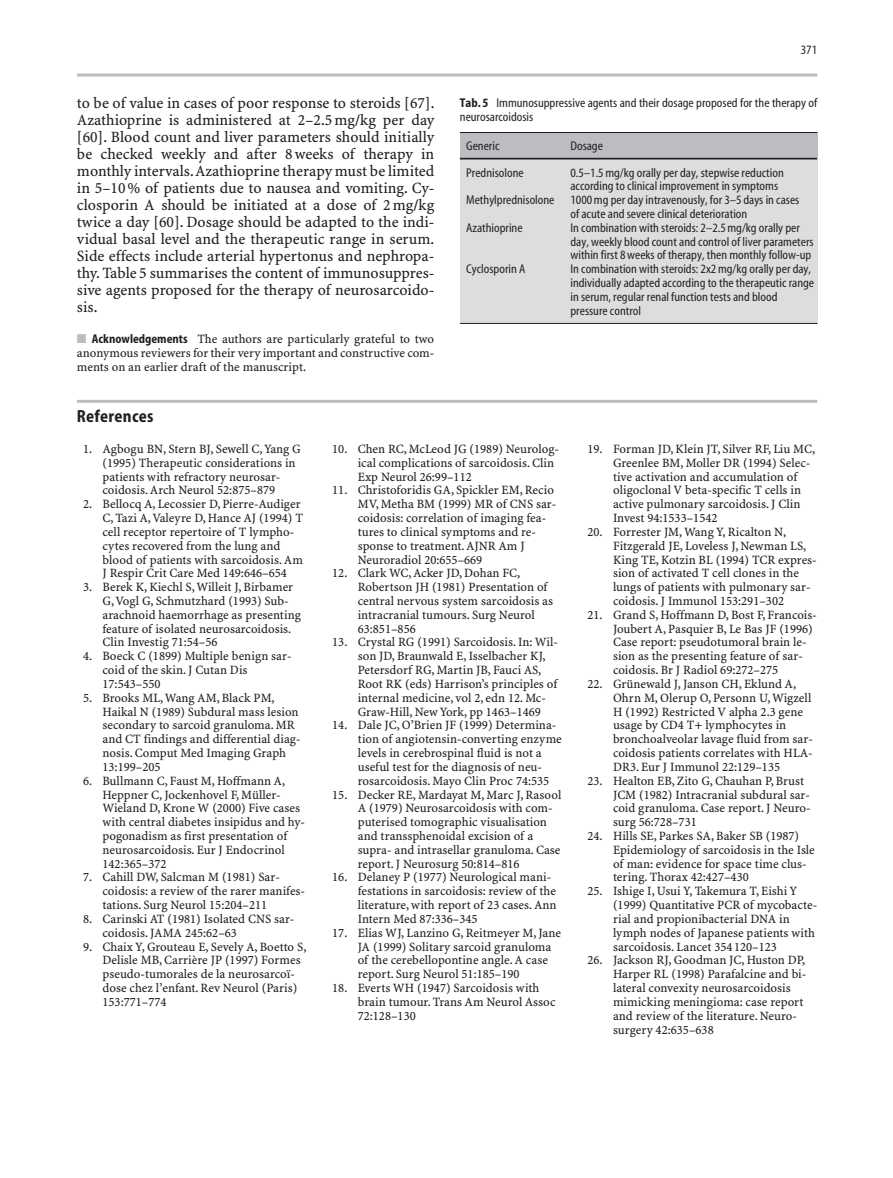
<style>
.page{position:relative;width:893px;height:1178px;background:#fff}
.page>*{position:absolute;margin:0;border:0;box-sizing:border-box;transform-origin:0 0}
.t1{font:17.7px "Myriad CB";letter-spacing:.015em;color:#231f20}
.t2{font:15.75px/17px "S Minion Plus Tab";color:#231f20;text-align:justify}
.t3{font:12.75px/13.8px "S Minion Plus Tab";color:#231f20}
.t4{font:12.75px/13.8px "Myriad CR";color:#231f20}
.s1{color:#bcbdc0}
.s2{font-family:"Myriad CB"}
</style>
<div class="page">
<hr style="left:77px;top:74px;width:740px;height:3px;background:#bcbdc0">
<div style="left:460px;top:159px;width:357px;height:164px;background:#dcdddf"></div>
<div style="left:460px;top:133px;width:357px;height:25px;background:#bcbdc0"></div>
<hr style="left:460px;top:132px;width:357px;height:1px;background:#231f20">
<hr style="left:460px;top:158px;width:357px;height:1px;background:#231f20">
<hr style="left:460px;top:323px;width:357px;height:1px;background:#231f20">
<hr style="left:77px;top:400px;width:740px;height:3px;background:#bcbdc0">
<p class="t2" style="left:77px;top:96px;width:359px">to be of value in cases of poor response to steroids [67].<br>Azathioprine is administered at 2–2.5 mg/kg per day [60]. Blood count and liver parameters should initially be checked weekly and after 8 weeks of therapy in monthly intervals.Azathioprine therapy must be limited in 5–10 % of patients due to nausea and vomiting. Cy&shy;closporin A should be initiated at a dose of 2 mg/kg twice a day [60]. Dosage should be adapted to the indi&shy;vidual basal level and the therapeutic range in serum.<br>Side effects include arterial hypertonus and nephropa&shy;thy. Table 5 summarises the content of immunosuppres&shy;sive agents proposed for the therapy of neurosarcoido&shy;sis.</p>
<p class="t3" style="left:77px;top:333px;width:359px;text-align:justify"><span class="s1">■</span> <span class="s2">Acknowledgements</span> The authors are particularly grateful to two anonymous reviewers for their very important and constructive com&shy;ments on an earlier draft of the manuscript.</p>
<p class="t4" style="left:800px;top:44px;width:18px">371</p>
<p class="t4" style="left:460px;top:97px;width:359px"><span class="s2">Tab. 5</span> Immunosuppressive agents and their dosage proposed for the therapy of neurosarcoidosis</p>
<p class="t4" style="left:466px;top:140px;width:35px">Generic</p>
<p class="t4" style="left:570px;top:140px;width:34px">Dosage</p>
<p class="t4" style="left:466px;top:166px;width:59px">Prednisolone</p>
<p class="t4" style="left:570px;top:166px;width:215px">0.5–1.5 mg/kg orally per day, stepwise reduction according to clinical improvement in symptoms</p>
<p class="t4" style="left:466px;top:194px;width:90px">Methylprednisolone</p>
<p class="t4" style="left:570px;top:194px;width:230px">1000 mg per day intravenously, for 3–5 days in cases of acute and severe clinical deterioration</p>
<p class="t4" style="left:466px;top:222px;width:58px">Azathioprine</p>
<p class="t4" style="left:570px;top:222px;width:245px">In combination with steroids: 2–2.5 mg/kg orally per day, weekly blood count and control of liver parameters within first 8 weeks of therapy, then monthly follow-up</p>
<p class="t4" style="left:466px;top:263px;width:61px">Cyclosporin A</p>
<p class="t4" style="left:570px;top:263px;width:245px">In combination with steroids: 2x2 mg/kg orally per day, individually adapted according to the therapeutic range in serum, regular renal function tests and blood pressure control</p>
<h1 class="t1" style="left:77px;top:409px;width:78px">References</h1>
<p class="t3" style="left:102px;top:443px;width:200px;text-indent:-19px">1. Agbogu BN, Stern BJ, Sewell C, Yang G (1995) Therapeutic considerations in patients with refractory neurosar&shy;coidosis. Arch Neurol 52:875–879</p>
<p class="t3" style="left:102px;top:498px;width:202px;text-indent:-19px">2. Bellocq A, Lecossier D, Pierre-Audiger C, Tazi A, Valeyre D, Hance AJ (1994) T cell receptor repertoire of T lympho&shy;cytes recovered from the lung and blood of patients with sarcoidosis. Am J Respir Crit Care Med 149:646–654</p>
<p class="t3" style="left:102px;top:581px;width:200px;text-indent:-19px">3. Berek K, Kiechl S, Willeit J, Birbamer G, Vogl G, Schmutzhard (1993) Sub&shy;arachnoid haemorrhage as presenting feature of isolated neurosarcoidosis.<br>Clin Investig 71:54–56</p>
<p class="t3" style="left:102px;top:650px;width:191px;text-indent:-19px">4. Boeck C (1899) Multiple benign sar&shy;coid of the skin. J Cutan Dis<br>17:543–550</p>
<p class="t3" style="left:102px;top:691px;width:199px;text-indent:-19px">5. Brooks ML, Wang AM, Black PM,<br>Haikal N (1989) Subdural mass lesion secondary to sarcoid granuloma. MR and CT findings and differential diag&shy;nosis. Comput Med Imaging Graph<br>13:199–205</p>
<p class="t3" style="left:102px;top:774px;width:204px;text-indent:-19px">6. Bullmann C, Faust M, Hoffmann A,<br>Heppner C, Jockenhovel F, Müller-<br>Wieland D, Krone W (2000) Five cases with central diabetes insipidus and hy&shy;pogonadism as first presentation of neurosarcoidosis. Eur J Endocrinol<br>142:365–372</p>
<p class="t3" style="left:102px;top:871px;width:204px;text-indent:-19px">7. Cahill DW, Salcman M (1981) Sar&shy;coidosis: a review of the rarer manifes&shy;tations. Surg Neurol 15:204–211</p>
<p class="t3" style="left:102px;top:913px;width:193px;text-indent:-19px">8. Carinski AT (1981) Isolated CNS sar&shy;coidosis. JAMA 245:62–63</p>
<p class="t3" style="left:102px;top:940px;width:205px;text-indent:-19px">9. Chaix Y, Grouteau E, Sevely A, Boetto S, Delisle MB, Carrière JP (1997) Formes pseudo-tumorales de la neurosarcoï&shy;dose chez l’enfant. Rev Neurol (Paris)<br>153:771–774</p>
<p class="t3" style="left:358px;top:443px;width:203px;text-indent:-26px">10. Chen RC, McLeod JG (1989) Neurolog&shy;ical complications of sarcoidosis. Clin<br>Exp Neurol 26:99–112</p>
<p class="t3" style="left:358px;top:484px;width:200px;text-indent:-26px">11. Christoforidis GA, Spickler EM, Recio MV, Metha BM (1999) MR of CNS sar&shy;coidosis: correlation of imaging fea&shy;tures to clinical symptoms and re&shy;sponse to treatment. AJNR Am J Neuroradiol 20:655–669</p>
<p class="t3" style="left:358px;top:567px;width:197px;text-indent:-26px">12. Clark WC, Acker JD, Dohan FC,<br>Robertson JH (1981) Presentation of central nervous system sarcoidosis as intracranial tumours. Surg Neurol<br>63:851–856</p>
<p class="t3" style="left:358px;top:636px;width:202px;text-indent:-26px">13. Crystal RG (1991) Sarcoidosis. In: Wil&shy;son JD, Braunwald E, Isselbacher KJ, Petersdorf RG, Martin JB, Fauci AS, Root RK (eds) Harrison’s principles of internal medicine, vol 2, edn 12. Mc-Graw-Hill, New York, pp 1463–1469</p>
<p class="t3" style="left:358px;top:719px;width:205px;text-indent:-26px">14. Dale JC, O’Brien JF (1999) Determina&shy;tion of angiotensin-converting enzyme levels in cerebrospinal fluid is not a useful test for the diagnosis of neu&shy;rosarcoidosis. Mayo Clin Proc 74:535</p>
<p class="t3" style="left:358px;top:788px;width:205px;text-indent:-26px">15. Decker RE, Mardayat M, Marc J, Rasool A (1979) Neurosarcoidosis with com&shy;puterised tomographic visualisation and transsphenoidal excision of a supra- and intrasellar granuloma. Case report. J Neurosurg 50:814–816</p>
<p class="t3" style="left:358px;top:871px;width:200px;text-indent:-26px">16. Delaney P (1977) Neurological mani&shy;festations in sarcoidosis: review of the literature, with report of 23 cases. Ann Intern Med 87:336–345</p>
<p class="t3" style="left:358px;top:926px;width:205px;text-indent:-26px">17. Elias WJ, Lanzino G, Reitmeyer M, Jane JA (1999) Solitary sarcoid granuloma of the cerebellopontine angle. A case report. Surg Neurol 51:185–190</p>
<p class="t3" style="left:358px;top:982px;width:199px;text-indent:-26px">18. Everts WH (1947) Sarcoidosis with brain tumour. Trans Am Neurol Assoc<br>72:128–130</p>
<p class="t3" style="left:613px;top:443px;width:203px;text-indent:-26px">19. Forman JD, Klein JT, Silver RF, Liu MC, Greenlee BM, Moller DR (1994) Selec&shy;tive activation and accumulation of oligoclonal V beta-specific T cells in active pulmonary sarcoidosis. J Clin Invest 94:1533–1542</p>
<p class="t3" style="left:613px;top:526px;width:205px;text-indent:-26px">20. Forrester JM, Wang Y, Ricalton N, Fitzgerald JE, Loveless J, Newman LS, King TE, Kotzin BL (1994) TCR expres&shy;sion of activated T cell clones in the lungs of patients with pulmonary sar&shy;coidosis. J Immunol 153:291–302</p>
<p class="t3" style="left:613px;top:609px;width:205px;text-indent:-26px">21. Grand S, Hoffmann D, Bost F, Francois-Joubert A, Pasquier B, Le Bas JF (1996)<br>Case report: pseudotumoral brain le&shy;sion as the presenting feature of sar&shy;coidosis. Br J Radiol 69:272–275</p>
<p class="t3" style="left:613px;top:678px;width:201px;text-indent:-26px">22. Grünewald J, Janson CH, Eklund A, Ohrn M, Olerup O, Personn U, Wigzell H (1992) Restricted V alpha 2.3 gene usage by CD4 T+ lymphocytes in bronchoalveolar lavage fluid from sar&shy;coidosis patients correlates with HLA-DR3. Eur J Immunol 22:129–135</p>
<p class="t3" style="left:613px;top:774px;width:199px;text-indent:-26px">23. Healton EB, Zito G, Chauhan P, Brust JCM (1982) Intracranial subdural sar&shy;coid granuloma. Case report. J Neuro&shy;surg 56:728–731</p>
<p class="t3" style="left:613px;top:830px;width:203px;text-indent:-26px">24. Hills SE, Parkes SA, Baker SB (1987)<br>Epidemiology of sarcoidosis in the Isle of man: evidence for space time clus&shy;tering. Thorax 42:427–430</p>
<p class="t3" style="left:613px;top:885px;width:206px;text-indent:-26px">25. Ishige I, Usui Y, Takemura T, Eishi Y (1999) Quantitative PCR of mycobacte&shy;rial and propionibacterial DNA in lymph nodes of Japanese patients with sarcoidosis. Lancet 354 120–123</p>
<p class="t3" style="left:613px;top:954px;width:195px;text-indent:-26px">26. Jackson RJ, Goodman JC, Huston DP, Harper RL (1998) Parafalcine and bi&shy;lateral convexity neurosarcoidosis mimicking meningioma: case report and review of the literature. Neuro&shy;surgery 42:635–638</p>
</div>
